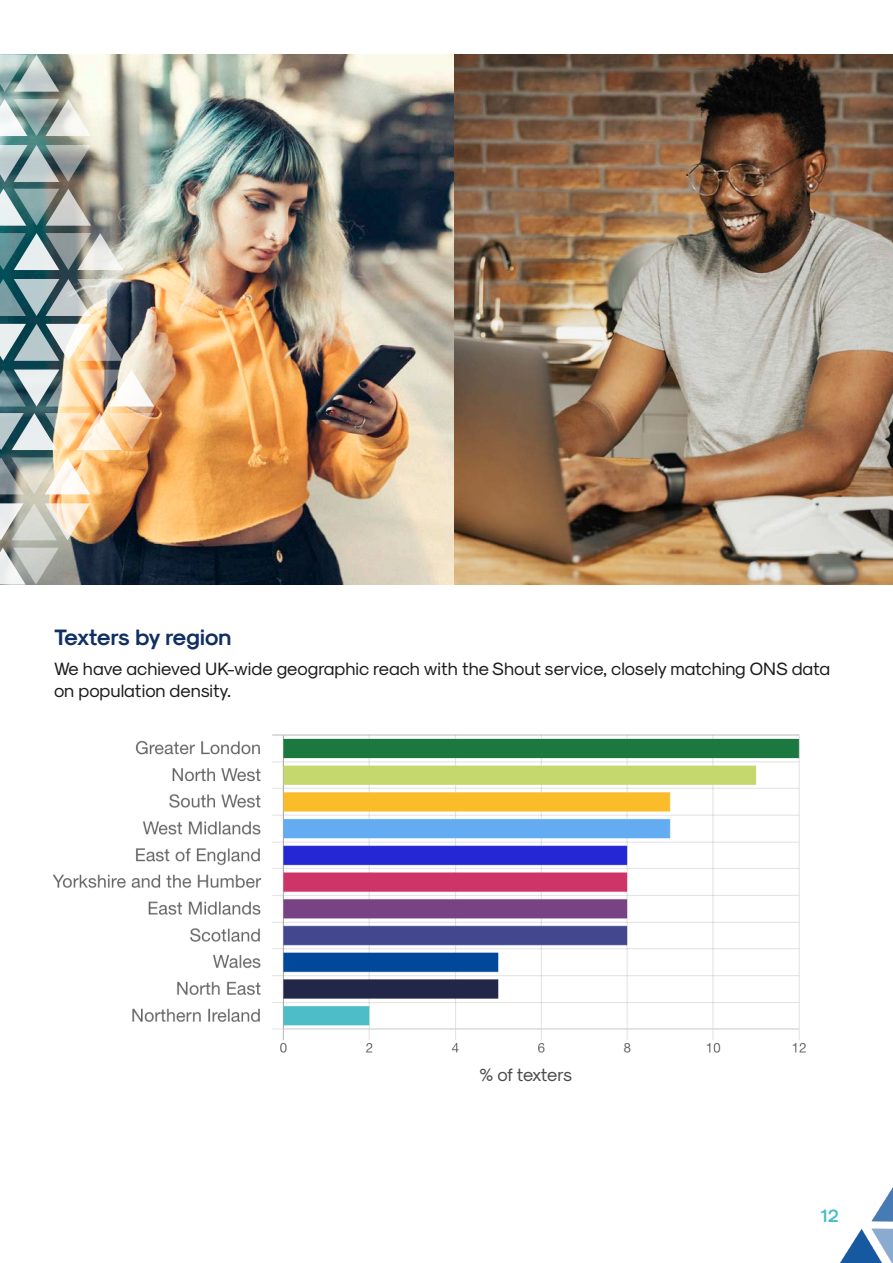
<style>
.page{position:relative;width:893px;height:1263px;background:#fff}
.page>*{position:absolute;margin:0;border:0;box-sizing:border-box;transform-origin:0 0}
.t1{font:22.5px "Sk Modernist Bold";letter-spacing:-.025em;color:#113062}
.t2{font:18px/21.6px "Sk Modernist Regular";color:#1d1d1b}
.t3{font:18px "Sk Modernist Regular";letter-spacing:-.05em;color:#4b4b4a}
.t4{font:18px "Sk Modernist Bold";color:#49bdc8}
</style>
<div class="page">
<img style="left:52px;top:734px;width:754px;height:319px">
<img style="left:840px;top:1187px;width:53px;height:76px">
<img style="left:454px;top:54px;width:439px;height:530px">
<img style="left:0;top:54px;width:454px;height:530px">
<svg style="left:0;top:324px;width:123px;height:37px"></svg>
<svg style="left:0;top:279px;width:123px;height:37px"></svg>
<svg style="left:0;top:189px;width:91px;height:37px"></svg>
<svg style="left:0;top:233px;width:123px;height:37px"></svg>
<img style="left:0;top:369px;width:154px;height:37px">
<svg style="left:0;top:145px;width:91px;height:37px"></svg>
<svg style="left:0;top:55px;width:59px;height:37px"></svg>
<svg style="left:0;top:99px;width:91px;height:37px"></svg>
<svg style="left:0;top:503px;width:90px;height:37px"></svg>
<svg style="left:0;top:413px;width:154px;height:37px"></svg>
<svg style="left:0;top:457px;width:90px;height:37px"></svg>
<svg style="left:0;top:548px;width:59px;height:37px"></svg>
<p class="t1" style="left:54px;top:623px;width:179px">Texters by region</p>
<p class="t2" style="left:54px;top:658px;width:778px">We have achieved UK-wide geographic reach with the Shout service, closely matching ONS data on population density.</p>
<p class="t3" style="left:479px;top:1064px;width:94px">% of texters</p>
<p class="t4" style="left:820px;top:1204px;width:20px">12</p>
</div>
